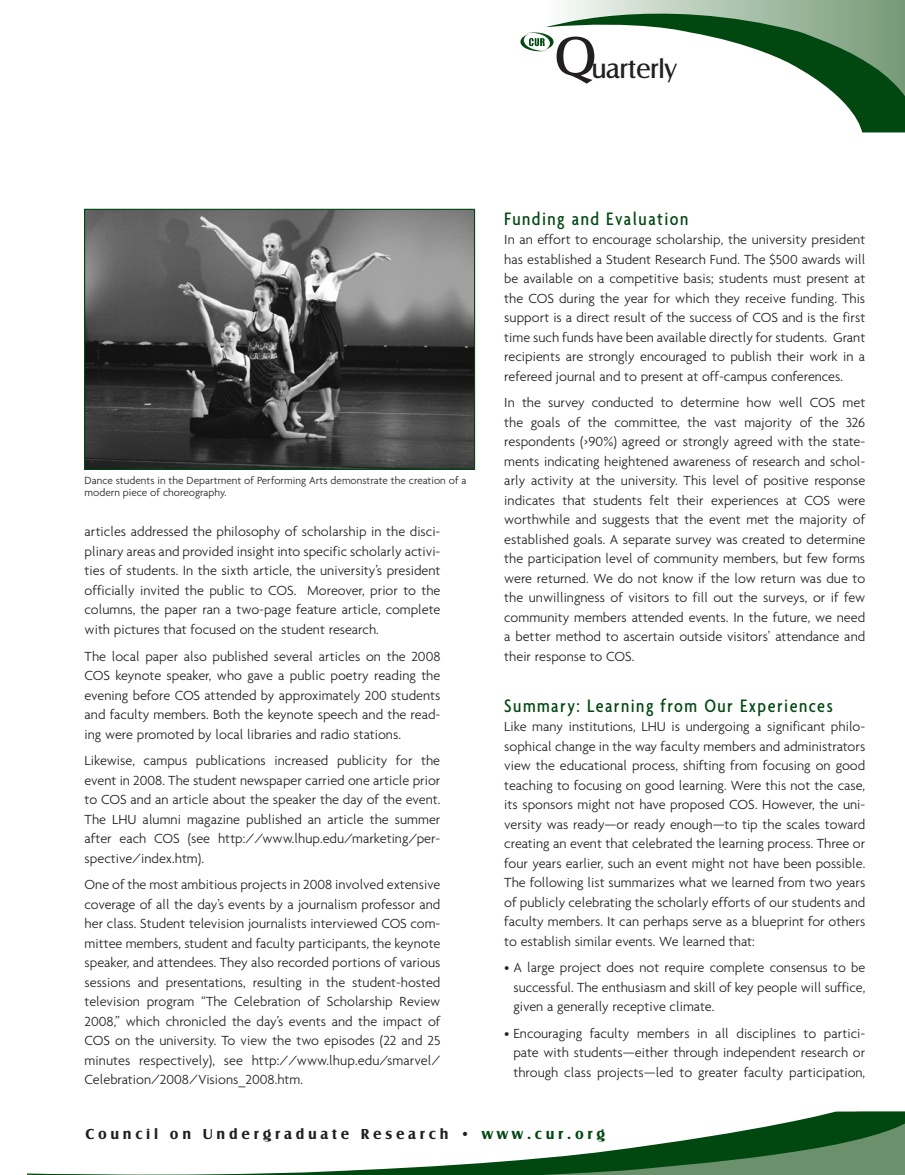
<style>
.page{position:relative;width:905px;height:1175px;background:#fff}
.page>*{position:absolute;margin:0;border:0;box-sizing:border-box;transform-origin:0 0}
.t1{font:27.45px "Castle EF";letter-spacing:-.02em;color:#231f20}
.SMheaders{font:500 condensed 19.5px "Agenda";letter-spacing:.075em;color:#004710}
.t2{font:700 15px "Castle EF";letter-spacing:.25em;color:#231f20}
.BODYtext{font:300 14.25px/19.5px "Agenda";color:#231f20;text-align:justify}
.captions{font:300 11.25px/12px "Agenda";color:#231f20}
.s1{font-size:57.6px}
.s2{color:#004710}
</style>
<div class="page">
<svg style="left:546px;top:0;width:358px;height:132px"></svg>
<svg style="left:27px;top:1111px;width:877px;height:63px"></svg>
<img style="left:86px;top:211px;width:387px;height:257px">
<div style="left:84px;top:209px;width:391px;height:261px;border:1px solid #004710"></div>
<h1 class="t1" style="left:554px;top:53px;width:124px"><span class="s1">Q</span>uarterly</h1>
<p class="captions" style="left:85px;top:474px;width:383px">Dance students in the Department of Performing Arts demonstrate the creation of a modern piece of choreography.</p>
<p class="BODYtext" style="left:85px;top:522px;width:357px">articles addressed the philosophy of scholarship in the disci&shy;plinary areas and provided insight into specific scholarly activi&shy;ties of students. In the sixth article, the university’s president officially invited the public to COS. Moreover, prior to the columns, the paper ran a two-page feature article, complete with pictures that focused on the student research.</p>
<p class="BODYtext" style="left:85px;top:646px;width:357px">The local paper also published several articles on the 2008<br>COS keynote speaker, who gave a public poetry reading the evening before COS attended by approximately 200 students and faculty members. Both the keynote speech and the read&shy;ing were promoted by local libraries and radio stations.</p>
<p class="BODYtext" style="left:85px;top:750px;width:357px">Likewise, campus publications increased publicity for the event in 2008. The student newspaper carried one article prior to COS and an article about the speaker the day of the event.<br>The LHU alumni magazine published an article the summer after each COS (see http://www.lhup.edu/marketing/per&shy;spective/index.htm).</p>
<p class="BODYtext" style="left:85px;top:874px;width:357px">One of the most ambitious projects in 2008 involved extensive coverage of all the day’s events by a journalism professor and her class. Student television journalists interviewed COS com&shy;mittee members, student and faculty participants, the keynote speaker, and attendees. They also recorded portions of various sessions and presentations, resulting in the student-hosted television program “The Celebration of Scholarship Review 2008,” which chronicled the day’s events and the impact of COS on the university. To view the two episodes (22 and 25 minutes respectively), see http://www.lhup.edu/smarvel/ Celebration/2008/Visions_2008.htm.</p>
<p class="SMheaders" style="left:504px;top:207px;width:185px">Funding and Evaluation</p>
<p class="BODYtext" style="left:504px;top:229px;width:362px">In an effort to encourage scholarship, the university president has established a Student Research Fund. The $500 awards will be available on a competitive basis; students must present at the COS during the year for which they receive funding. This support is a direct result of the success of COS and is the first time such funds have been available directly for students. Grant recipients are strongly encouraged to publish their work in a refereed journal and to present at off-campus conferences.</p>
<p class="BODYtext" style="left:504px;top:392px;width:362px">In the survey conducted to determine how well COS met the goals of the committee, the vast majority of the 326 respondents (&gt;90%) agreed or strongly agreed with the state&shy;ments indicating heightened awareness of research and schol&shy;arly activity at the university. This level of positive response indicates that students felt their experiences at COS were worthwhile and suggests that the event met the majority of established goals. A separate survey was created to determine the participation level of community members, but few forms were returned. We do not know if the low return was due to the unwillingness of visitors to fill out the surveys, or if few community members attended events. In the future, we need a better method to ascertain outside visitors’ attendance and their response to COS.</p>
<p class="SMheaders" style="left:504px;top:694px;width:330px">Summary: Learning from Our Experiences</p>
<p class="BODYtext" style="left:504px;top:716px;width:362px">Like many institutions, LHU is undergoing a significant philo&shy;sophical change in the way faculty members and administrators view the educational process, shifting from focusing on good teaching to focusing on good learning. Were this not the case, its sponsors might not have proposed COS. However, the uni&shy;versity was ready—or ready enough—to tip the scales toward creating an event that celebrated the learning process. Three or four years earlier, such an event might not have been possible.<br>The following list summarizes what we learned from two years of publicly celebrating the scholarly efforts of our students and faculty members. It can perhaps serve as a blueprint for others to establish similar events. We learned that:</p>
<p class="BODYtext" style="left:513px;top:957px;width:353px;text-indent:-9px">• A large project does not require complete consensus to be successful. The enthusiasm and skill of key people will suffice, given a generally receptive climate.</p>
<p class="BODYtext" style="left:513px;top:1023px;width:353px;text-indent:-9px">• Encouraging faculty members in all disciplines to partici&shy;pate with students—either through independent research or through class projects—led to greater faculty participation,</p>
<p class="t2" style="left:86px;top:1125px;width:521px">Council on Undergraduate Research • <span class="s2">www.cur.org</span></p>
</div>
